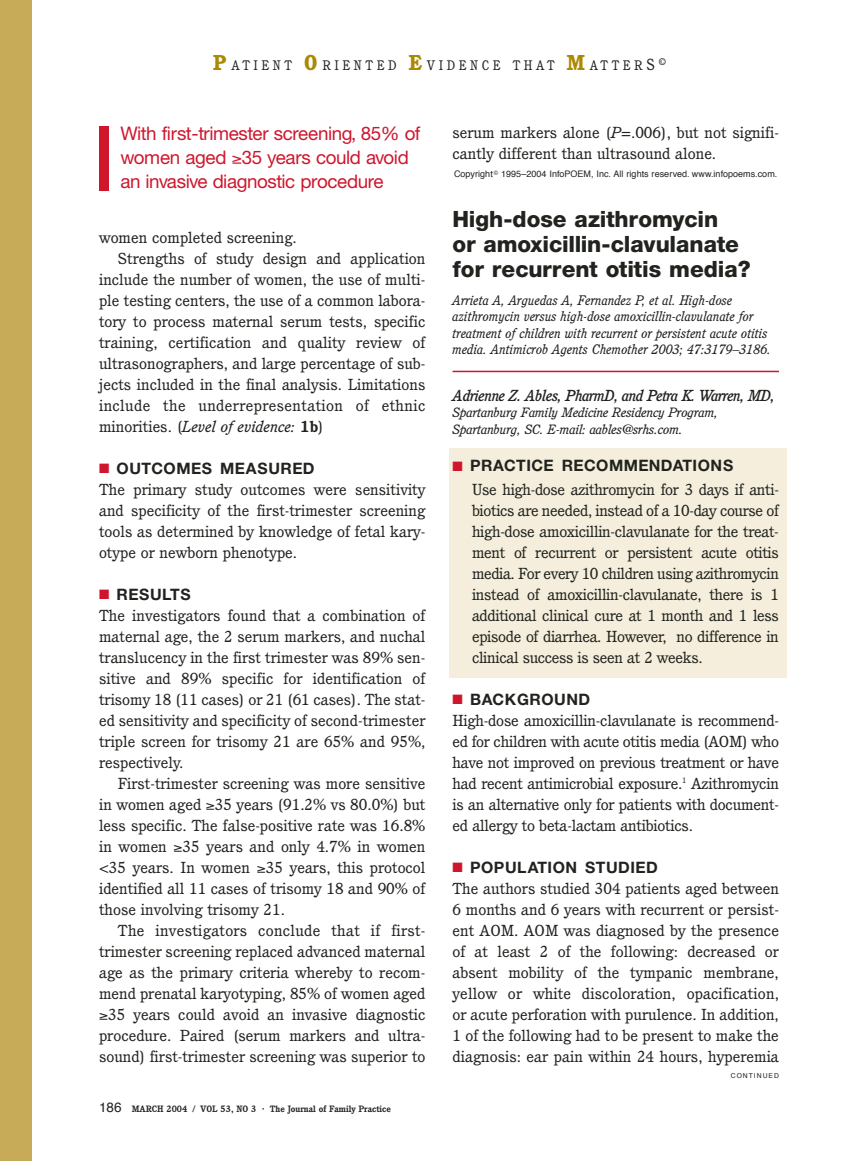
<style>
.page{position:relative;width:851px;height:1161px;background:#fff}
.page>*{position:absolute;margin:0;border:0;box-sizing:border-box;transform-origin:0 0}
.t1{font:800 22.5px/25.5px "Helvetica Neue";letter-spacing:-.01em;color:#20231e}
.t2{font:18.75px/24px "Helvetica Neue";letter-spacing:-.015em;color:#cf162d}
.t3{font:700 15.75px "Helvetica Neue";letter-spacing:.03em;color:#20231e}
.t4{font:15.6px/21px "Cushing";color:#20231e;text-align:justify;scale:1.06 1}
.t5{font:italic 500 15.6px "Cushing";letter-spacing:-.03em;color:#20231e}
.t6{font:15.6px "Cushing";letter-spacing:.02em;color:#20231e;scale:1.06 1}
.t7{font:italic 15.6px "Cushing";color:#20231e;scale:1.06 1}
.t8{font:italic 13.5px/16.5px "Cushing";color:#20231e}
.t9{font:13.5px "Cushing";letter-spacing:.275em;color:#20231e;scale:.95 1}
.t10{font:italic 13.2px/16.5px "Cushing";letter-spacing:-.015em;color:#20231e;scale:1.06 1}
.t11{font:9px "Helvetica";letter-spacing:.005em;color:#20231e}
.t12{font:700 9px "Cushing";color:#20231e}
.t13{font:6.75px "Helvetica";letter-spacing:.15em;color:#20231e}
.s1{font-weight:800;font-size:21px;color:#aa8905}
.s2{font-size:15.75px}
.s3{font-style:normal}
.s4{font-weight:700;font-style:normal}
.s5{color:#cf162d}
.s6{font-family:"Helvetica";font-weight:400;font-size:13.5px}
.s7{font-size:10.5px}
.s8{font-style:italic}
</style>
<div class="page">
<div style="left:449px;top:448px;width:337px;height:229px;background:#f5eedc"></div>
<div style="left:0;top:0;width:32px;height:1161px;background:#c7ab58"></div>
<div style="left:99px;top:126px;width:9px;height:65px;background:#cf162d"></div>
<hr style="left:452px;top:371px;width:327px;height:1px;background:#cf162d">
<p class="t9" style="left:213px;top:60px;width:478px"><span class="s1">P</span>ATIENT <span class="s1">O</span>RIENTED <span class="s1">E</span>VIDENCE THAT <span class="s1">M</span>ATTER<span class="s2">S</span> <sup>©</sup></p>
<p class="t2" style="left:120px;top:123px;width:301px">With first-trimester screening, 85% of women aged ≥35 years could avoid an invasive diagnostic procedure</p>
<p class="t4" style="left:99px;top:228px;width:188px">women completed screening.</p>
<p class="t4" style="left:118px;top:249px;width:291px">Strengths of study design and application</p>
<p class="t4" style="left:99px;top:270px;width:309px">include the number of women, the use of multi-</p>
<p class="t4" style="left:99px;top:291px;width:309px">ple testing centers, the use of a common labora-</p>
<p class="t4" style="left:99px;top:312px;width:309px">tory to process maternal serum tests, specific</p>
<p class="t4" style="left:99px;top:333px;width:309px">training, certification and quality review of</p>
<p class="t4" style="left:99px;top:354px;width:309px">ultrasonographers, and large percentage of sub-</p>
<p class="t4" style="left:99px;top:375px;width:309px">jects included in the final analysis. Limitations</p>
<p class="t6" style="left:99px;top:399px;width:309px">include the underrepresentation of ethnic</p>
<p class="t7" style="left:99px;top:420px;width:213px"><span class="s3">minorities. (</span>Level of evidence: <span class="s4">1b</span><span class="s3">)</span></p>
<p class="t3" style="left:99px;top:463px;width:217px"><span class="s5">■</span> OUTCOMES MEASURED</p>
<p class="t4" style="left:99px;top:480px;width:309px">The primary study outcomes were sensitivity and specificity of the first-trimester screening tools as determined by knowledge of fetal kary&shy;otype or newborn phenotype.</p>
<p class="t3" style="left:99px;top:589px;width:93px"><span class="s5">■</span> RESULTS</p>
<p class="t4" style="left:99px;top:606px;width:309px">The investigators found that a combination of maternal age, the 2 serum markers, and nuchal translucency in the first trimester was 89% sen&shy;sitive and 89% specific for identification of trisomy 18 (11 cases) or 21 (61 cases). The stat&shy;ed sensitivity and specificity of second-trimester triple screen for trisomy 21 are 65% and 95%, respectively.</p>
<p class="t4" style="left:99px;top:774px;width:309px;text-indent:19px">First-trimester screening was more sensitive in women aged ≥35 years (91.2% vs 80.0%) but less specific. The false-positive rate was 16.8% in women ≥35 years and only 4.7% in women &lt;35 years. In women ≥35 years, this protocol identified all 11 cases of trisomy 18 and 90% of those involving trisomy 21.</p>
<p class="t4" style="left:99px;top:921px;width:309px;text-indent:19px">The investigators conclude that if first&shy;trimester screening replaced advanced maternal age as the primary criteria whereby to recom&shy;mend prenatal karyotyping, 85% of women aged ≥35 years could avoid an invasive diagnostic procedure. Paired (serum markers and ultra&shy;sound) first-trimester screening was superior to</p>
<p class="t12" style="left:99px;top:1106px;width:293px"><span class="s6">186</span> MARCH 2004 / VOL 53, NO 3 <span class="s7">·</span> The Journal of Family Practice</p>
<p class="t4" style="left:452px;top:123px;width:309px">serum markers alone (<span class="s8">P</span>=.006), but not signifi&shy;cantly different than ultrasound alone.</p>
<p class="t11" style="left:454px;top:170px;width:325px">Copyright <sup>©</sup> 1995–2004 InfoPOEM, Inc. All rights reserved. www.infopoems.com.</p>
<h1 class="t1" style="left:452px;top:208px;width:299px">High-dose azithromycin<br>or amoxicillin-clavulanate for recurrent otitis media?</h1>
<p class="t8" style="left:452px;top:293px;width:320px">Arrieta A, Arguedas A, Fernandez P, et al. High-dose azithromycin versus high-dose amoxicillin-clavulanate for treatment of children with recurrent or persistent acute otitis media. Antimicrob Agents Chemother 2003; 47:3179–3186.</p>
<p class="t5" style="left:452px;top:389px;width:324px">Adrienne Z. Ables, PharmD, and Petra K. Warren, MD,</p>
<p class="t10" style="left:452px;top:405px;width:252px">Spartanburg Family Medicine Residency Program,<br>Spartanburg, SC. E-mail: aables@srhs.com.</p>
<p class="t3" style="left:452px;top:460px;width:282px"><span class="s5">■</span> PRACTICE RECOMMENDATIONS</p>
<p class="t4" style="left:472px;top:480px;width:291px">Use high-dose azithromycin for 3 days if anti&shy;biotics are needed, instead of a 10-day course of high-dose amoxicillin-clavulanate for the treat&shy;ment of recurrent or persistent acute otitis media. For every 10 children using azithromycin instead of amoxicillin-clavulanate, there is 1 additional clinical cure at 1 month and 1 less episode of diarrhea. However, no difference in clinical success is seen at 2 weeks.</p>
<p class="t3" style="left:452px;top:694px;width:139px"><span class="s5">■</span> BACKGROUND</p>
<p class="t4" style="left:452px;top:711px;width:309px">High-dose amoxicillin-clavulanate is recommend&shy;ed for children with acute otitis media (AOM) who have not improved on previous treatment or have had recent antimicrobial exposure.<sup>1</sup> Azithromycin is an alternative only for patients with document&shy;ed allergy to beta-lactam antibiotics.</p>
<p class="t3" style="left:452px;top:862px;width:207px"><span class="s5">■</span> POPULATION STUDIED</p>
<p class="t4" style="left:452px;top:879px;width:309px">The authors studied 304 patients aged between 6 months and 6 years with recurrent or persist&shy;ent AOM. AOM was diagnosed by the presence of at least 2 of the following: decreased or absent mobility of the tympanic membrane, yellow or white discoloration, opacification, or acute perforation with purulence. In addition, 1 of the following had to be present to make the diagnosis: ear pain within 24 hours, hyperemia</p>
<p class="t13" style="left:730px;top:1073px;width:50px">CONTINUED</p>
</div>
